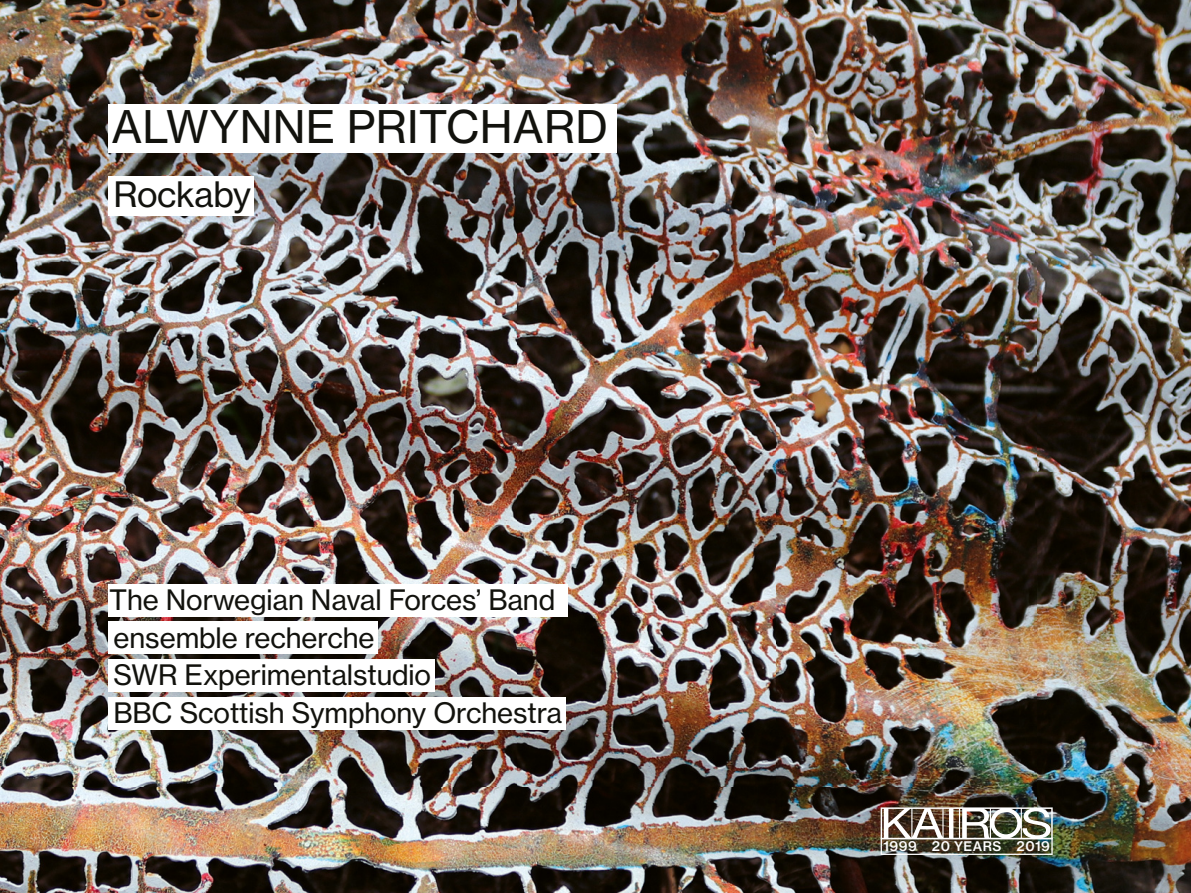
<style>
.page{position:relative;width:1191px;height:893px;background:#fff}
.page>*{position:absolute;margin:0;border:0;box-sizing:border-box;transform-origin:0 0}
.t1{font:44.25px "N Haas Grotesk TX Pro 55 Rg";letter-spacing:.005em;color:#12120d}
.t2{font:34.5px "N Haas Grotesk TX Pro 55 Rg";letter-spacing:-.015em;color:#12120d}
.t3{font:27.75px/37.5px "N Haas Grotesk TX Pro 55 Rg";letter-spacing:-.005em;color:#12120d}
.t4{font:13.05px "N Haas Grotesk TX Pro 65 Md";letter-spacing:.035em;color:#fff}
</style>
<div class="page">
<img style="left:0;top:0;width:1191px;height:893px">
<div style="left:108px;top:104px;width:508px;height:49px;background:#fff"></div>
<div style="left:108px;top:176px;width:146px;height:39px;background:#fff"></div>
<div style="left:108px;top:584px;width:460px;height:33px;background:#fff"></div>
<div style="left:108px;top:622px;width:270px;height:32px;background:#fff"></div>
<div style="left:108px;top:659px;width:327px;height:33px;background:#fff"></div>
<div style="left:108px;top:697px;width:458px;height:32px;background:#fff"></div>
<img style="left:880px;top:807px;width:172px;height:48px">
<h1 class="t1" style="left:111px;top:100px;width:498px">ALWYNNE PRITCHARD</h1>
<p class="t2" style="left:113px;top:173px;width:139px">Rockaby</p>
<p class="t3" style="left:109px;top:581px;width:455px">The Norwegian Naval Forces’ Band ensemble recherche<br>SWR Experimentalstudio<br>BBC Scottish Symphony Orchestra</p>
<p class="t4" style="left:883px;top:838px;width:168px">1999 20 YEARS 2019</p>
</div>
